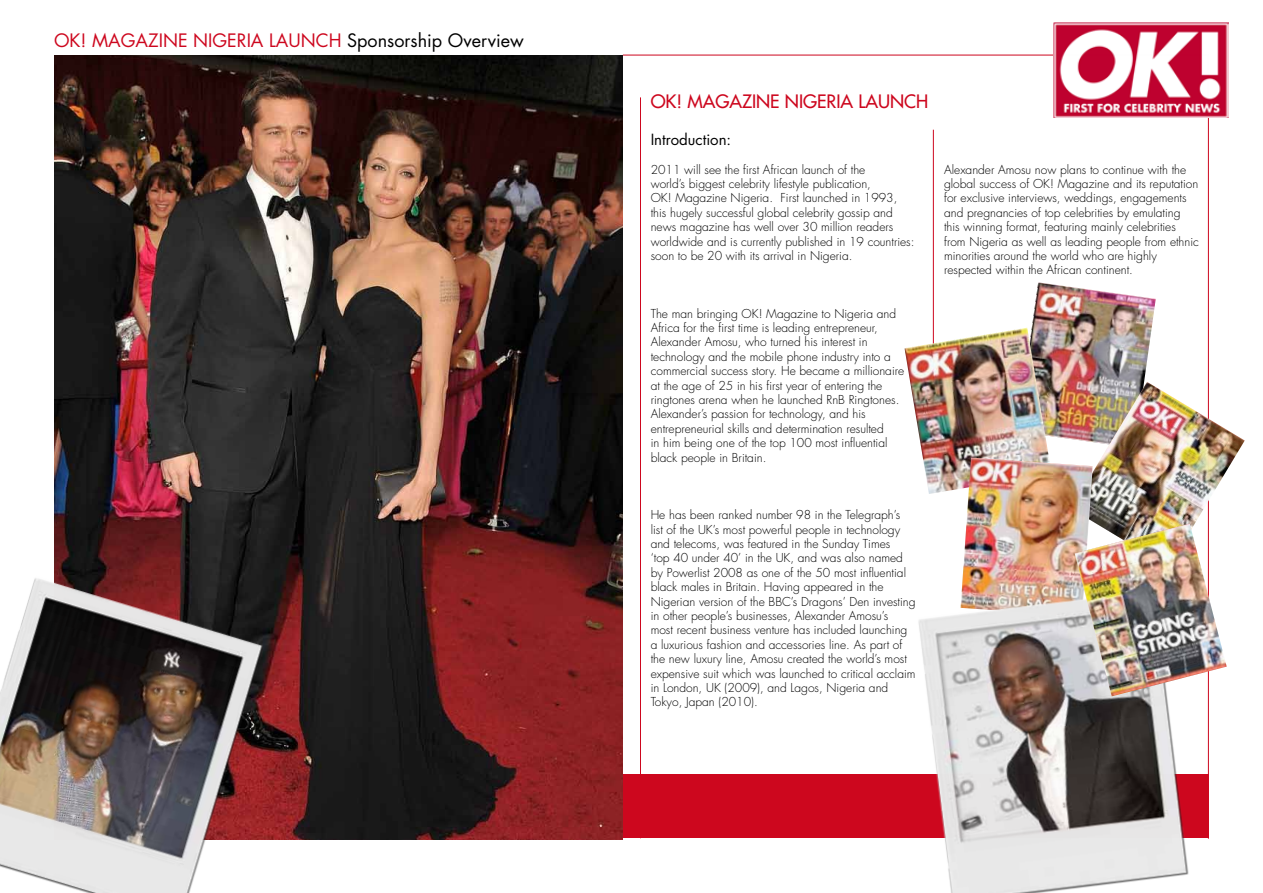
<style>
.page{position:relative;width:1263px;height:893px;background:#fff}
.page>*{position:absolute;margin:0;border:0;box-sizing:border-box;transform-origin:0 0}
.t1{font:18px "Futura";color:#cd071e}
.t2{font:18px "Futura";color:#cd071e}
.t3{font:15px "Futura";color:#000}
.t4{font:300 12px/14.4px "Futura";color:#000}
.s1{color:#000}
</style>
<div class="page">
<img style="left:54px;top:55px;width:569px;height:784px">
<img style="left:1026px;top:282px;width:130px;height:157px">
<hr style="left:623px;top:55px;width:586px;height:1px;background:#cd071e">
<hr style="left:1208px;top:54px;width:1px;height:785px;background:#cd071e">
<div style="left:623px;top:774px;width:585px;height:64px;background:#cd071e"></div>
<hr style="left:640px;top:97px;width:1px;height:741px;background:#cd071e">
<hr style="left:933px;top:130px;width:1px;height:331px;background:#cd071e">
<img style="left:0;top:557px;width:389px;height:336px">
<img style="left:904px;top:328px;width:147px;height:166px">
<img style="left:1071px;top:382px;width:174px;height:141px">
<img style="left:960px;top:458px;width:133px;height:104px">
<img style="left:918px;top:562px;width:291px;height:331px">
<img style="left:1074px;top:523px;width:153px;height:173px">
<img style="left:1053px;top:22px;width:176px;height:95px">
<h1 class="t1" style="left:54px;top:28px;width:471px">OK! MAGAZINE NIGERIA LAUNCH <span class="s1">Sponsorship Overview</span></h1>
<h1 class="t2" style="left:651px;top:90px;width:279px">OK! MAGAZINE NIGERIA LAUNCH</h1>
<p class="t3" style="left:651px;top:129px;width:82px">Introduction:</p>
<p class="t4" style="left:651px;top:162px;width:265px">2011 will see the first African launch of the<br>world’s biggest celebrity lifestyle publication,<br>OK! Magazine Nigeria. First launched in 1993, this hugely successful global celebrity gossip and news magazine has well over 30 million readers worldwide and is currently published in 19 countries: soon to be 20 with its arrival in Nigeria.</p>
<p class="t4" style="left:651px;top:306px;width:255px">The man bringing OK! Magazine to Nigeria and Africa for the first time is leading entrepreneur, Alexander Amosu, who turned his interest in technology and the mobile phone industry into a commercial success story. He became a millionaire at the age of 25 in his first year of entering the ringtones arena when he launched RnB Ringtones.<br>Alexander’s passion for technology, and his entrepreneurial skills and determination resulted<br>in him being one of the top 100 most influential black people in Britain.</p>
<p class="t4" style="left:944px;top:162px;width:256px">Alexander Amosu now plans to continue with the global success of OK! Magazine and its reputation for exclusive interviews, weddings, engagements and pregnancies of top celebrities by emulating this winning format, featuring mainly celebrities from Nigeria as well as leading people from ethnic minorities around the world who are highly respected within the African continent.</p>
<p class="t4" style="left:651px;top:508px;width:266px">He has been ranked number 98 in the Telegraph’s<br>list of the UK’s most powerful people in technology and telecoms, was featured in the Sunday Times<br>‘top 40 under 40’ in the UK, and was also named by Powerlist 2008 as one of the 50 most influential black males in Britain. Having appeared in the Nigerian version of the BBC’s Dragons’ Den investing in other people’s businesses, Alexander Amosu’s<br>most recent business venture has included launching a luxurious fashion and accessories line. As part of the new luxury line, Amosu created the world’s most expensive suit which was launched to critical acclaim in London, UK (2009), and Lagos, Nigeria and Tokyo, Japan (2010).</p>
</div>
